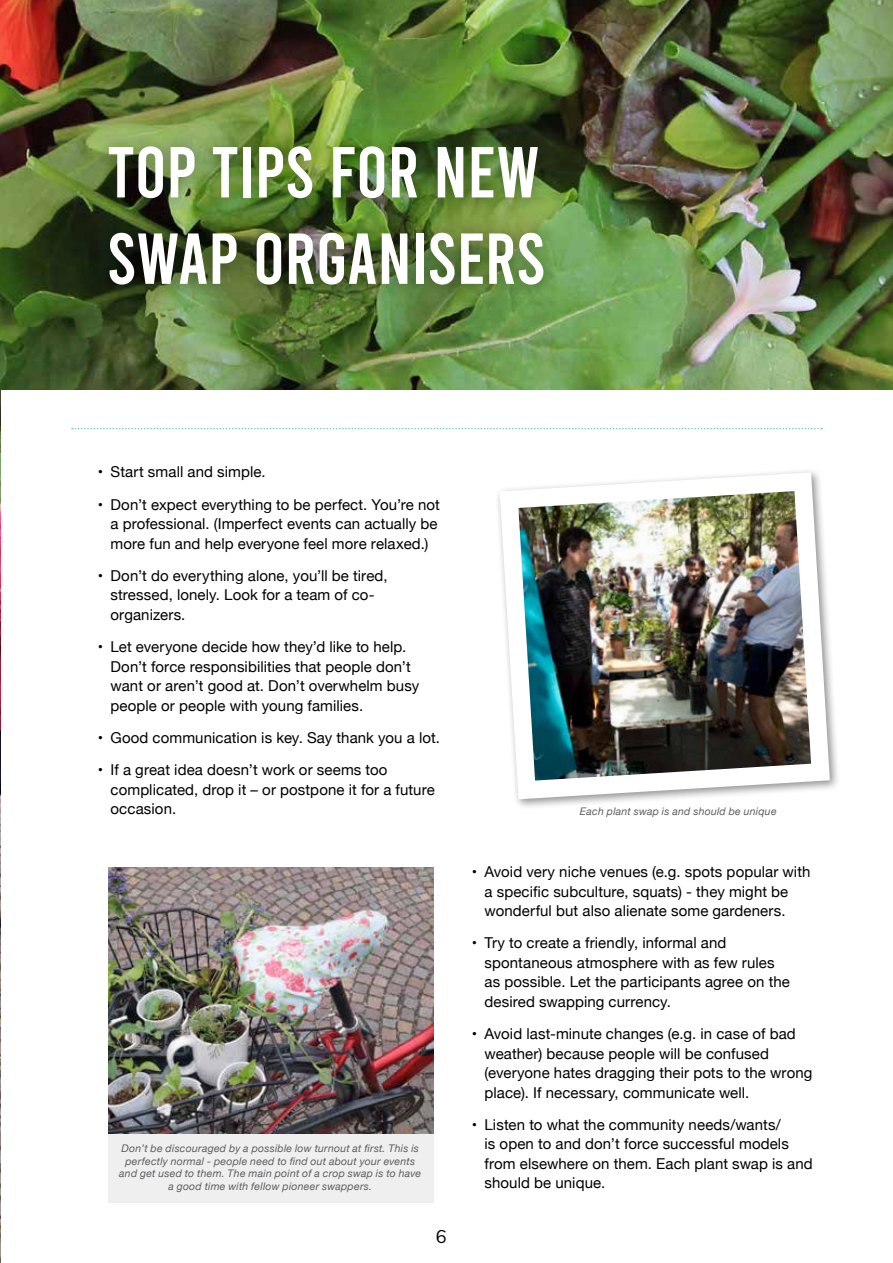
<style>
.page{position:relative;width:893px;height:1263px;background:#fff}
.page>*{position:absolute;margin:0;border:0;box-sizing:border-box;transform-origin:0 0}
.t1{font:72px "Bebas";color:#fff}
.t2{font:18px "Muli";color:#000}
.t3{font:15px/19.5px "Helvetica Neue";letter-spacing:.005em;color:#000}
.t4{font:italic 10.5px/12.6px "Helvetica Neue";letter-spacing:.02em;color:#5d5d60;text-align:center}
</style>
<div class="page">
<img style="left:0;top:0;width:1px;height:1263px">
<img style="left:1px;top:0;width:892px;height:390px">
<svg style="left:72px;top:428px;width:750px;height:1px"></svg>
<div style="left:94px;top:131px;width:465px;height:168px;background:#000;opacity:.41"></div>
<div style="left:108px;top:1097px;width:326px;height:105px;background:#efeff0"></div>
<img style="left:108px;top:867px;width:326px;height:267px">
<img style="left:498px;top:471px;width:340px;height:336px">
<h1 class="t1" style="left:107px;top:136px;width:130px">TOP TIPS</h1>
<h1 class="t1" style="left:329px;top:136px;width:139px">FOR NEW</h1>
<h1 class="t1" style="left:107px;top:223px;width:33px">SWAP</h1>
<h1 class="t1" style="left:253px;top:223px;width:30px">ORGANISERS</h1>
<p class="t3" style="left:98px;top:463px;width:169px">• Start small and simple.</p>
<p class="t3" style="left:111px;top:495px;width:331px;text-indent:-13px">• Don’t expect everything to be perfect. You’re not a professional. (Imperfect events can actually be more fun and help everyone feel more relaxed.)</p>
<p class="t3" style="left:111px;top:567px;width:279px;text-indent:-13px">• Don’t do everything alone, you’ll be tired, stressed, lonely. Look for a team of co&shy;organizers.</p>
<p class="t3" style="left:111px;top:638px;width:310px;text-indent:-13px">• Let everyone decide how they’d like to help.<br>Don’t force responsibilities that people don’t want or aren’t good at. Don’t overwhelm busy people or people with young families.</p>
<p class="t3" style="left:98px;top:729px;width:344px">• Good communication is key. Say thank you a lot.</p>
<p class="t3" style="left:111px;top:761px;width:326px;text-indent:-13px">• If a great idea doesn’t work or seems too complicated, drop it – or postpone it for a future occasion.</p>
<p class="t4" style="left:580px;top:806px;width:198px">Each plant swap is and should be unique</p>
<p class="t4" style="left:119px;top:1143px;width:304px">Don’t be discouraged by a possible low turnout at first. This is perfectly normal - people need to find out about your events and get used to them. The main point of a crop swap is to have a good time with fellow pioneer swappers.</p>
<p class="t2" style="left:436px;top:1223px;width:12px">6</p>
<p class="t3" style="left:484px;top:863px;width:327px;text-indent:-13px">• Avoid very niche venues (e.g. spots popular with a specific subculture, squats) - they might be wonderful but also alienate some gardeners.</p>
<p class="t3" style="left:484px;top:934px;width:307px;text-indent:-13px">• Try to create a friendly, informal and spontaneous atmosphere with as few rules as possible. Let the participants agree on the desired swapping currency.</p>
<p class="t3" style="left:484px;top:1025px;width:329px;text-indent:-13px">• Avoid last-minute changes (e.g. in case of bad weather) because people will be confused (everyone hates dragging their pots to the wrong place). If necessary, communicate well.</p>
<p class="t3" style="left:484px;top:1115px;width:330px;text-indent:-13px">• Listen to what the community needs/wants/<br>is open to and don’t force successful models from elsewhere on them. Each plant swap is and should be unique.</p>
</div>
